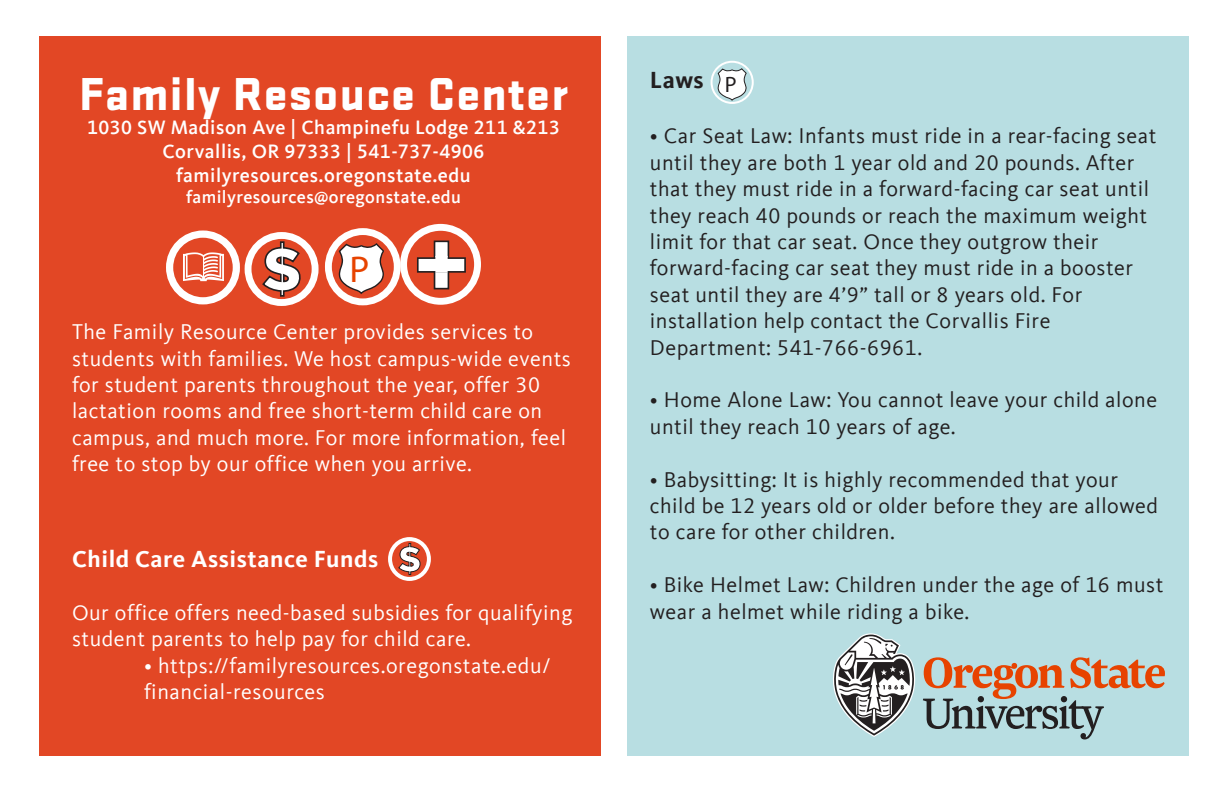
<style>
.page{position:relative;width:1224px;height:792px;background:#fff}
.page>*{position:absolute;margin:0;border:0;box-sizing:border-box;transform-origin:0 0}
.Sub-head{font:900 48px "Stratum 2";letter-spacing:.025em;color:#fff}
.t1{font:37.4px "Myriad Pro";color:#e74300}
.Sub-head-2{font:700 24px "Kievit Offc";letter-spacing:.025em;color:#fff}
.Sub-head-3{font:700 24px "Kievit Offc";color:#231f20}
.t2{font:22.2px "Myriad Pro";color:#231f20}
.Sub-head-4{font:22px/26.4px "Kievit Offc";letter-spacing:.025em;color:#231f20}
.Sub-head-5{font:22px/26.4px "Kievit Offc";letter-spacing:.025em;color:#fff}
.Sub-head-6{font:500 20px "Kievit Offc";letter-spacing:.025em;color:#fff}
.Sub-head-7{font:500 18px "Kievit Offc";letter-spacing:.025em;color:#fff}
</style>
<div class="page">
<div style="left:627px;top:36px;width:561px;height:720px;background:#b8dee2"></div>
<div style="left:39px;top:36px;width:561px;height:720px;background:#e24725"></div>
<svg style="left:833px;top:633px;width:83px;height:104px"></svg>
<svg style="left:923px;top:657px;width:242px;height:82px"></svg>
<div style="left:388px;top:537px;width:43px;height:44px;border:4px solid #fff;border-radius:50%"></div>
<svg style="left:398px;top:543px;width:23px;height:32px"></svg>
<div style="left:711px;top:61px;width:43px;height:43px;border:2px solid #fff;border-radius:50%"></div>
<svg style="left:717px;top:67px;width:30px;height:34px"></svg>
<svg style="left:183px;top:252px;width:41px;height:29px"></svg>
<div style="left:166px;top:231px;width:74px;height:73px;border:7px solid #fff;border-radius:50%"></div>
<div style="left:245px;top:232px;width:74px;height:74px;border:7px solid #fff;border-radius:50%"></div>
<svg style="left:261px;top:241px;width:42px;height:57px"></svg>
<div style="left:325px;top:228px;width:76px;height:77px;border:7px solid #fff;border-radius:50%"></div>
<svg style="left:338px;top:242px;width:47px;height:53px"></svg>
<div style="left:400px;top:224px;width:81px;height:81px;border:7px solid #fff;border-radius:50%"></div>
<div style="left:435px;top:241px;width:13px;height:48px;background:#fff"></div>
<div style="left:434px;top:241px;width:15px;height:48px;border:2px solid #231f20"></div>
<div style="left:418px;top:258px;width:47px;height:14px;background:#fff"></div>
<div style="left:417px;top:257px;width:49px;height:16px;border:2px solid #231f20"></div>
<svg style="left:435px;top:270px;width:13px;height:3px"></svg>
<svg style="left:435px;top:256px;width:13px;height:3px"></svg>
<p class="Sub-head" style="left:79px;top:59px;width:490px">Family Resouce Center</p>
<p class="Sub-head-6" style="left:87px;top:116px;width:474px">1030 SW Madison Ave | Champinefu Lodge 211 &amp;213</p>
<p class="Sub-head-6" style="left:163px;top:140px;width:323px">Corvallis, OR 97333 | 541-737-4906</p>
<p class="Sub-head-6" style="left:176px;top:164px;width:296px">familyresources.oregonstate.edu</p>
<p class="Sub-head-7" style="left:186px;top:187px;width:276px">familyresources@oregonstate.edu</p>
<h2 class="t1" style="left:349px;top:247px;width:21px">P</h2>
<p class="Sub-head-5" style="left:72px;top:319px;width:500px">The Family Resource Center provides services to students with families. We host campus-wide events for student parents throughout the year, offer 30 lactation rooms and free short-term child care on campus, and much more. For more information, feel free to stop by our office when you arrive.</p>
<p class="Sub-head-2" style="left:72px;top:545px;width:308px">Child Care Assistance Funds</p>
<p class="Sub-head-5" style="left:72px;top:600px;width:502px">Our office offers need-based subsidies for qualifying student parents to help pay for child care.</p>
<p class="Sub-head-5" style="left:144px;top:653px;width:409px">• https://familyresources.oregonstate.edu/ financial-resources</p>
<p class="Sub-head-3" style="left:650px;top:66px;width:55px">Laws</p>
<p class="Sub-head-4" style="left:650px;top:123px;width:508px">• Car Seat Law: Infants must ride in a rear-facing seat until they are both 1 year old and 20 pounds. After that they must ride in a forward-facing car seat until they reach 40 pounds or reach the maximum weight limit for that car seat. Once they outgrow their forward-facing car seat they must ride in a booster seat until they are 4’9” tall or 8 years old. For installation help contact the Corvallis Fire Department: 541-766-6961.</p>
<p class="Sub-head-4" style="left:650px;top:387px;width:509px">• Home Alone Law: You cannot leave your child alone until they reach 10 years of age.</p>
<p class="Sub-head-4" style="left:650px;top:466px;width:510px">• Babysitting: It is highly recommended that your child be 12 years old or older before they are allowed to care for other children.</p>
<p class="Sub-head-4" style="left:650px;top:572px;width:515px">• Bike Helmet Law: Children under the age of 16 must wear a helmet while riding a bike.</p>
<p class="t2" style="left:725px;top:70px;width:13px">P</p>
</div>
